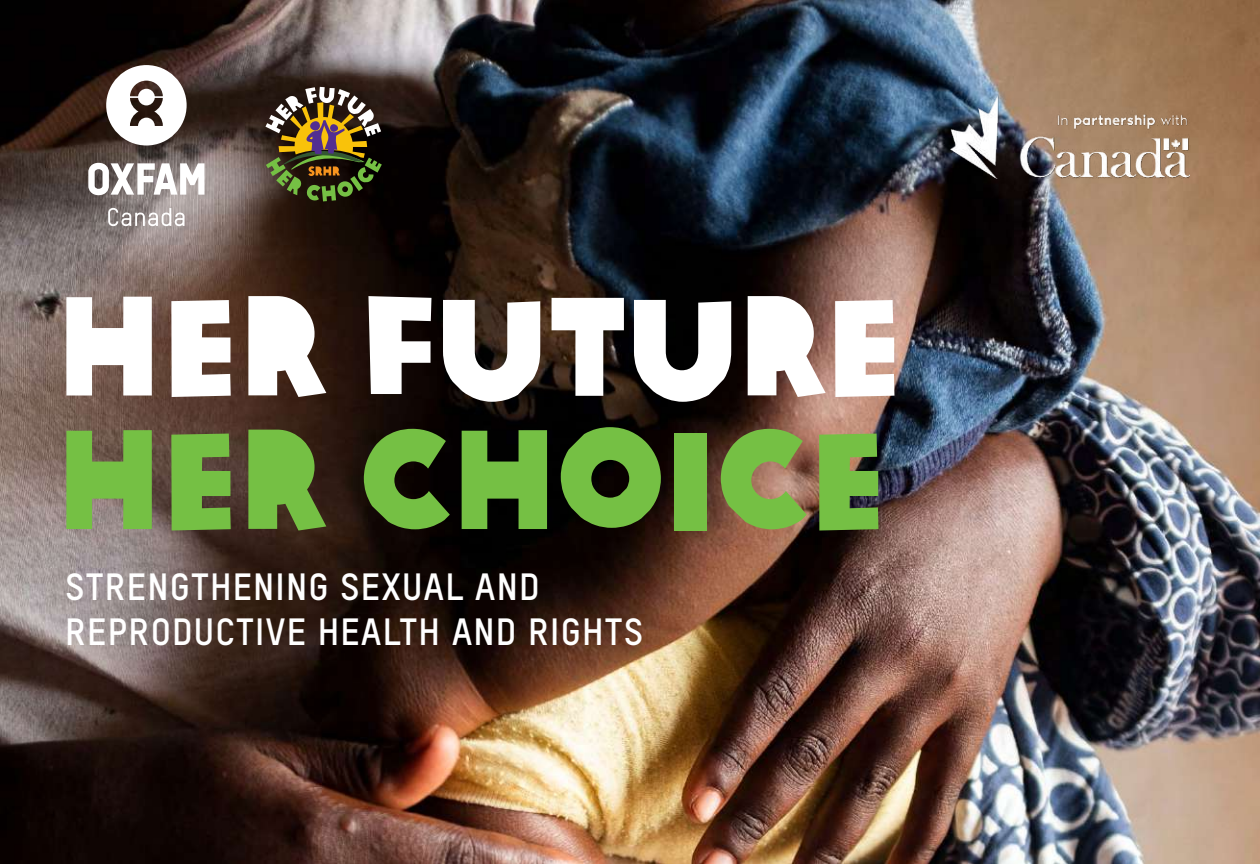
<style>
.page{position:relative;width:1260px;height:864px;background:#fff}
.page>*{position:absolute;margin:0;border:0;box-sizing:border-box;transform-origin:0 0}
.t1{font:135.8px "Oxfam Global Headline";color:#fff}
.t2{font:135.8px "Oxfam Global Headline";color:#75c044}
.t3{font:700 37.4px/44.8px "Oxfam TSTARPRO";letter-spacing:.03em;color:#fff}
</style>
<div class="page">
<img style="left:0;top:0;width:1260px;height:864px">
<svg style="left:108px;top:208px;width:76px;height:18px"></svg>
<svg style="left:106px;top:65px;width:81px;height:81px"></svg>
<svg style="left:88px;top:163px;width:117px;height:32px"></svg>
<svg style="left:265px;top:87px;width:117px;height:114px;background:#5c522f"></svg>
<img style="left:951px;top:95px;width:238px;height:84px">
<h1 class="t1" style="left:57px;top:229px;width:848px">HER FUTURE</h1>
<h1 class="t2" style="left:57px;top:362px;width:832px">HER CHOICE</h1>
<p class="t3" style="left:65px;top:561px;width:580px">STRENGTHENING SEXUAL AND<br>REPRODUCTIVE HEALTH AND RIGHTS</p>
</div>
